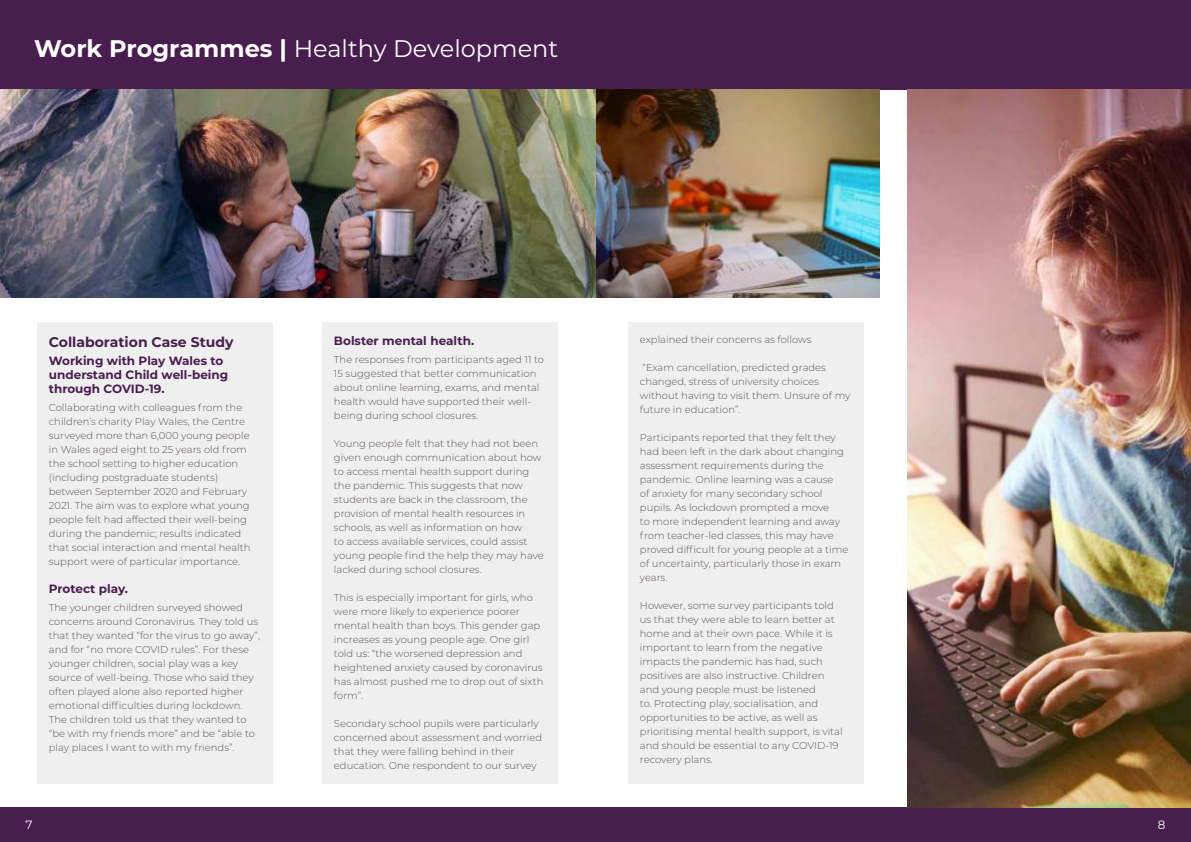
<style>
.page{position:relative;width:1191px;height:842px;background:#fff}
.page>*{position:absolute;margin:0;border:0;box-sizing:border-box;transform-origin:0 0}
.t1{font:24px "Montserrat";color:#fff}
.t2{font:700 14px "Montserrat";color:#481e4e}
.t3{font:700 12px/14px "Montserrat";color:#481e4e}
.t4{font:12px "Montserrat";color:#fff}
.t5{font:300 10px/14px "Montserrat";color:#5d555c}
.s1{font-weight:700}
</style>
<div class="page">
<div style="left:0;top:808px;width:1191px;height:34px;background:#481e4e"></div>
<div style="left:0;top:0;width:1191px;height:89px;background:#481e4e"></div>
<div style="left:322px;top:322px;width:236px;height:461px;background:#f0efef"></div>
<div style="left:38px;top:322px;width:235px;height:461px;background:#f0efef"></div>
<div style="left:628px;top:322px;width:236px;height:461px;background:#f0efef"></div>
<img style="left:0;top:89px;width:879px;height:209px">
<img style="left:907px;top:89px;width:284px;height:719px">
<h1 class="t1" style="left:34px;top:39px;width:484px"><span class="s1">Work Packages |</span> Healthy Development</h1>
<h1 class="t1" style="left:127px;top:39px;width:433px"><span class="s1">rogrammes |</span> Healthy Development</h1>
<h2 class="t2" style="left:49px;top:335px;width:186px">Collaboration Case Study</h2>
<p class="t3" style="left:49px;top:354px;width:181px">Working with Play Wales to understand Child well-being through COVID-19.</p>
<p class="t5" style="left:49px;top:401px;width:203px">Collaborating with colleagues from the children’s charity Play Wales, the Centre surveyed more than 6,000 young people in Wales aged eight to 25 years old from the school setting to higher education (including postgraduate students) between September 2020 and February 2021. The aim was to explore what young people felt had affected their well-being during the pandemic; results indicated that social interaction and mental health support were of particular importance.</p>
<p class="t3" style="left:49px;top:582px;width:81px">Protect play.</p>
<p class="t5" style="left:49px;top:601px;width:213px">The younger children surveyed showed concerns around Coronavirus. They told us that they wanted “for the virus to go away”, and for “no more COVID rules”. For these younger children, social play was a key source of well-being. Those who said they often played alone also reported higher emotional difficulties during lockdown.<br>The children told us that they wanted to “be with my friends more” and be “able to play places I want to with my friends”.</p>
<p class="t3" style="left:334px;top:334px;width:142px">Bolster mental health.</p>
<p class="t5" style="left:334px;top:353px;width:212px">The responses from participants aged 11 to 15 suggested that better communication about online learning, exams, and mental health would have supported their well&shy;being during school closures.</p>
<p class="t5" style="left:334px;top:437px;width:211px">Young people felt that they had not been given enough communication about how to access mental health support during the pandemic. This suggests that now students are back in the classroom, the provision of mental health resources in schools, as well as information on how<br>to access available services, could assist young people find the help they may have lacked during school closures.</p>
<p class="t5" style="left:334px;top:591px;width:211px">This is especially important for girls, who were more likely to experience poorer mental health than boys. This gender gap increases as young people age. One girl told us: “the worsened depression and heightened anxiety caused by coronavirus has almost pushed me to drop out of sixth form”.</p>
<p class="t5" style="left:334px;top:717px;width:210px">Secondary school pupils were particularly concerned about assessment and worried that they were falling behind in their education. One respondent to our survey</p>
<p class="t5" style="left:640px;top:333px;width:173px">explained their concerns as follows</p>
<p class="t5" style="left:640px;top:361px;width:212px">“Exam cancellation, predicted grades changed, stress of university choices without having to visit them. Unsure of my future in education”.</p>
<p class="t5" style="left:640px;top:431px;width:210px">Participants reported that they felt they had been left in the dark about changing assessment requirements during the pandemic. Online learning was a cause<br>of anxiety for many secondary school pupils. As lockdown prompted a move<br>to more independent learning and away from teacher-led classes, this may have proved difficult for young people at a time of uncertainty, particularly those in exam years.</p>
<p class="t5" style="left:640px;top:599px;width:204px">However, some survey participants told us that they were able to learn better at home and at their own pace. While it is important to learn from the negative impacts the pandemic has had, such positives are also instructive. Children and young people must be listened<br>to. Protecting play, socialisation, and opportunities to be active, as well as prioritising mental health support, is vital and should be essential to any COVID-19 recovery plans.</p>
<p class="t4" style="left:26px;top:820px;width:9px">7</p>
<p class="t4" style="left:1158px;top:820px;width:9px">8</p>
</div>
